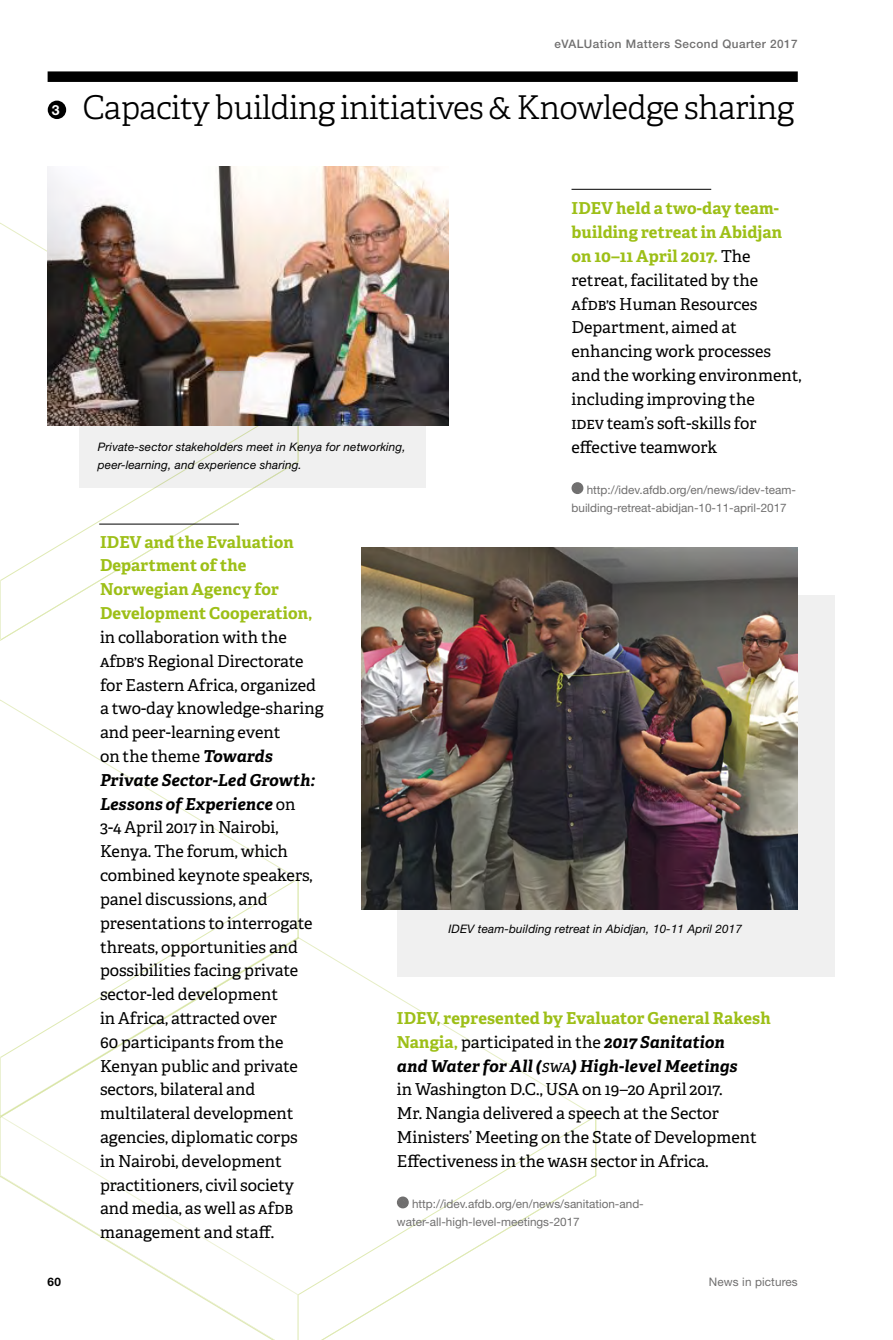
<style>
.page{position:relative;width:893px;height:1340px;background:#fff}
.page>*{position:absolute;margin:0;border:0;box-sizing:border-box;transform-origin:0 0}
.t1{font:300 32.73px "Adelle";letter-spacing:-.02em;color:#000}
.t2{font:16.45px/23.8px "Adelle";color:#000}
.t3{font:700 16.45px/23.8px "Adelle";letter-spacing:.01em;color:#9dbf17}
.t4{font:700 14px "Helvetica Neue LT Std";color:#fff}
.t5{font:11.72px/17.8px "Helvetica Neue LT Std";color:#706f6f}
.t6{font:italic 11.72px/17.8px "Helvetica Neue LT Std";letter-spacing:.01em;color:#000}
.t7{font:500 11.72px "Helvetica Neue LT Std";letter-spacing:.04em;color:#706f6f}
.t8{font:700 11.72px "Helvetica Neue LT Std";color:#000}
.s1{font-weight:700;color:#9dbf17}
.s2{font-weight:700;font-style:italic}
.s3{font-style:italic}
</style>
<div class="page">
<svg style="left:1px;top:425px;width:254px;height:216px"></svg>
<svg style="left:0;top:579px;width:1px;height:62px"></svg>
<svg style="left:0;top:699px;width:296px;height:178px"></svg>
<svg style="left:202px;top:877px;width:97px;height:59px"></svg>
<svg style="left:0;top:936px;width:597px;height:178px"></svg>
<svg style="left:299px;top:1114px;width:298px;height:225px"></svg>
<svg style="left:0;top:1114px;width:299px;height:225px"></svg>
<div style="left:48px;top:71px;width:750px;height:11px;background:#000"></div>
<div style="left:48px;top:101px;width:18px;height:18px;background:#000;border-radius:50%"></div>
<svg style="left:571px;top:482px;width:12px;height:12px"></svg>
<svg style="left:573px;top:484px;width:9px;height:8px"></svg>
<svg style="left:397px;top:1196px;width:12px;height:12px"></svg>
<svg style="left:398px;top:1198px;width:9px;height:8px"></svg>
<hr style="left:99px;top:524px;width:140px;height:1px;background:#000">
<div style="left:79px;top:179px;width:346px;height:309px;background:#f0f0f0"></div>
<img style="left:47px;top:167px;width:401px;height:258px">
<hr style="left:571px;top:189px;width:140px;height:1px;background:#000">
<div style="left:397px;top:595px;width:438px;height:381px;background:#f0f0f0"></div>
<img style="left:361px;top:547px;width:437px;height:362px">
<p class="t7" style="left:554px;top:36px;width:245px">eVALUation Matters Second Quarter 2017</p>
<p class="t4" style="left:52px;top:101px;width:9px">3</p>
<h1 class="t1" style="left:83px;top:87px;width:713px">Capacity building initiatives &amp; Knowledge sharing</h1>
<p class="t6" style="left:98px;top:438px;width:309px">Private-sector stakeholders meet in Kenya for networking, peer-learning, and experience sharing.</p>
<p class="t2" style="left:571px;top:197px;width:231px"><span class="s1">IDEV held a two-day team&shy;building retreat in Abidjan on 10–11 April 2017.</span> The retreat, facilitated by the<br>AfDB’s Human Resources<br>Department, aimed at enhancing work processes and the working environment, including improving the<br>IDEV team’s soft-skills for effective teamwork</p>
<p class="t5" style="left:571px;top:481px;width:226px;text-indent:15px">http://idev.afdb.org/en/news/idev-team&shy;building-retreat-abidjan-10-11-april-2017</p>
<p class="t3" style="left:100px;top:530px;width:214px">IDEV and the Evaluation<br>Department of the<br>Norwegian Agency for<br>Development Cooperation,</p>
<p class="t2" style="left:100px;top:625px;width:225px">in collaboration with the<br>AfDB’s Regional Directorate for Eastern Africa, organized a two-day knowledge-sharing and peer-learning event<br>on the theme <span class="s2">Towards<br>Private Sector-Led Growth:<br>Lessons of Experience</span> on<br>3-4 April 2017 in Nairobi,<br>Kenya. The forum, which combined keynote speakers, panel discussions, and presentations to interrogate threats, opportunities and possibilities facing private sector-led development<br>in Africa, attracted over<br>60 participants from the<br>Kenyan public and private sectors, bilateral and multilateral development agencies, diplomatic corps<br>in Nairobi, development practitioners, civil society and media, as well as AfDB management and staff.</p>
<p class="t6" style="left:448px;top:919px;width:295px">IDEV team-building retreat in Abidjan, 10-11 April 2017</p>
<p class="t2" style="left:397px;top:1006px;width:375px"><span class="s1">IDEV, represented by Evaluator General Rakesh Nangia,</span> participated in the <span class="s2">2017 Sanitation<br>and Water for All (</span><span class="s3">SWA</span><span class="s2">) High-level Meetings<br></span>in Washington D.C., USA on 19–20 April 2017.<br>Mr. Nangia delivered a speech at the Sector Ministers’ Meeting on the State of Development Effectiveness in the WASH sector in Africa.</p>
<p class="t5" style="left:397px;top:1195px;width:248px;text-indent:15px">http://idev.afdb.org/en/news/sanitation-and&shy;water-all-high-level-meetings-2017</p>
<p class="t8" style="left:48px;top:1274px;width:15px">60</p>
<p class="t5" style="left:709px;top:1272px;width:90px">News in pictures</p>
</div>
